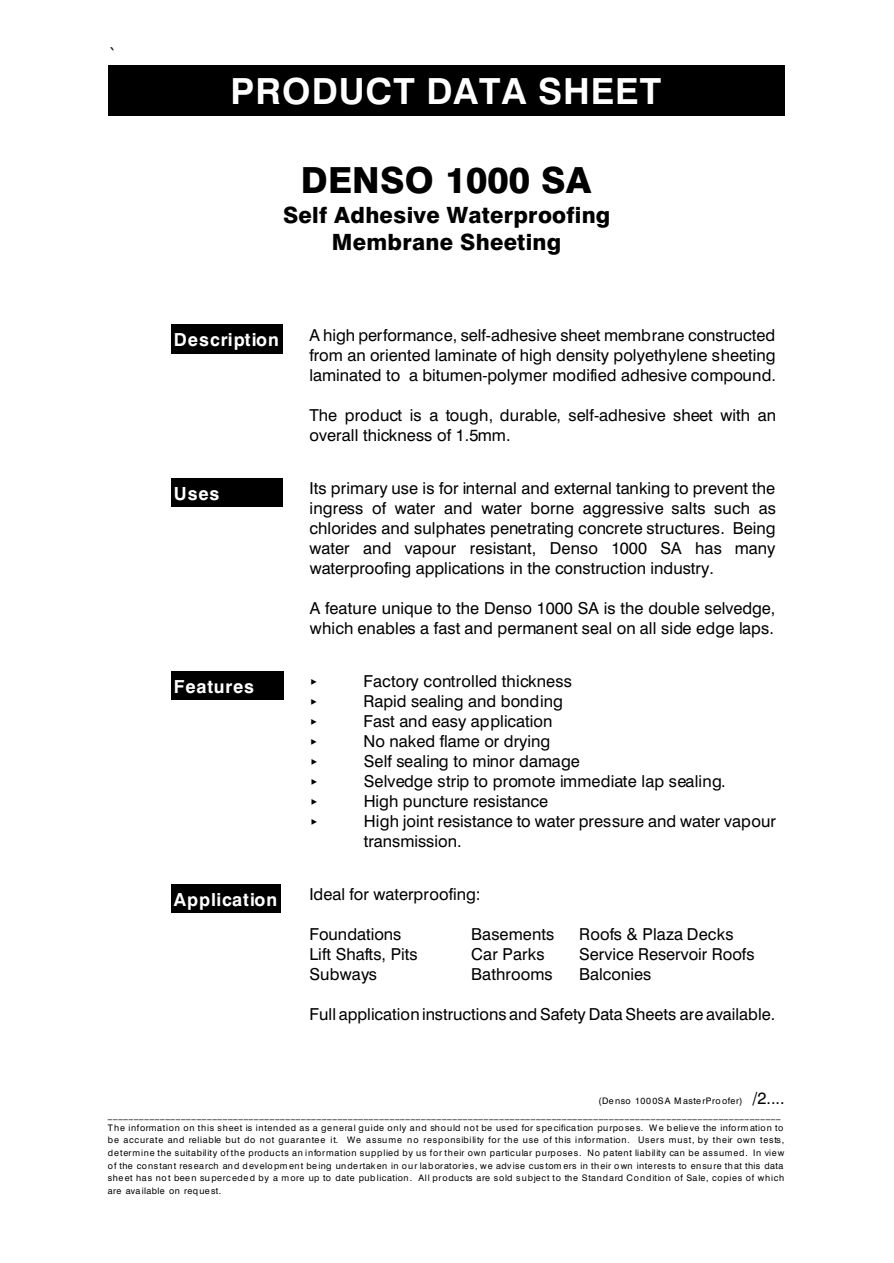
<style>
.page{position:relative;width:894px;height:1263px;background:#fff}
.page>*{position:absolute;margin:0;border:0;box-sizing:border-box;transform-origin:0 0}
.t1{font:700 36px "Swis 721 BT";letter-spacing:.03em;color:#fff}
.t2{font:36px "Swis 721 Hv BT";letter-spacing:.005em;color:#000}
.t3{font:22.35px/27px "Swis 721 Hv BT";letter-spacing:.01em;color:#000;text-align:center}
.t4{font:700 18px "Swis 721 BT";letter-spacing:.05em;color:#fff}
.t5{font:18px "Swis 721 BT";color:#000}
.t6{font:16.5px/20px "Swis 721 BT";color:#000}
.t7{font:9px/12.6px "Swis 721 BT";letter-spacing:.05em;color:#000}
.s1{font-size:16.5px}
</style>
<div class="page">
<div style="left:108px;top:65px;width:677px;height:50px;background:#000"></div>
<div style="left:171px;top:325px;width:111px;height:28px;background:#000"></div>
<div style="left:171px;top:478px;width:111px;height:29px;background:#000"></div>
<div style="left:171px;top:671px;width:113px;height:29px;background:#000"></div>
<div style="left:171px;top:884px;width:109px;height:29px;background:#000"></div>
<p class="t5" style="left:108px;top:47px;width:10px">`</p>
<h1 class="t1" style="left:231px;top:77px;width:432px">PRODUCT DATA SHEET</h1>
<h1 class="t2" style="left:301px;top:166px;width:292px">DENSO 1000 SA</h1>
<h2 class="t3" style="left:283px;top:204px;width:329px">Self Adhesive Waterproofing<br>Membrane Sheeting</h2>
<p class="t4" style="left:174px;top:333px;width:107px">Description</p>
<p class="t6" style="left:309px;top:327px;width:468px;text-align:justify">A high performance, self-adhesive sheet membrane constructed from an oriented laminate of high density polyethylene sheeting laminated to a bitumen-polymer modified adhesive compound.</p>
<p class="t6" style="left:309px;top:406px;width:468px">The product is a tough, durable, self-adhesive sheet with an overall thickness of 1.5mm.</p>
<p class="t4" style="left:174px;top:486px;width:47px">Uses</p>
<p class="t6" style="left:309px;top:480px;width:468px;text-align:justify">Its primary use is for internal and external tanking to prevent the ingress of water and water borne aggressive salts such as chlorides and sulphates penetrating concrete structures. Being water and vapour resistant, Denso 1000 SA has many waterproofing applications in the construction industry.</p>
<p class="t6" style="left:310px;top:599px;width:467px">A feature unique to the Denso 1000 SA is the double selvedge, which enables a fast and permanent seal on all side edge laps.</p>
<p class="t4" style="left:174px;top:679px;width:82px">Features</p>
<p class="t6" style="left:363px;top:673px;width:414px">Factory controlled thickness<br>Rapid sealing and bonding<br>Fast and easy application<br>No naked flame or drying<br>Self sealing to minor damage<br>Selvedge strip to promote immediate lap sealing.<br>High puncture resistance<br>High joint resistance to water pressure and water vapour transmission.</p>
<p class="t4" style="left:174px;top:892px;width:105px">Application</p>
<p class="t6" style="left:309px;top:886px;width:173px">Ideal for waterproofing:</p>
<p class="t6" style="left:309px;top:926px;width:94px">Foundations</p>
<p class="t6" style="left:471px;top:926px;width:85px">Basements</p>
<p class="t6" style="left:579px;top:926px;width:156px">Roofs &amp; Plaza Decks</p>
<p class="t6" style="left:309px;top:946px;width:110px">Lift Shafts, Pits</p>
<p class="t6" style="left:471px;top:946px;width:75px">Car Parks</p>
<p class="t6" style="left:579px;top:946px;width:177px">Service Reservoir Roofs</p>
<p class="t6" style="left:309px;top:966px;width:69px">Subways</p>
<p class="t6" style="left:471px;top:966px;width:83px">Bathrooms</p>
<p class="t6" style="left:579px;top:966px;width:73px">Balconies</p>
<p class="t6" style="left:309px;top:1006px;width:467px">Full application instructions and Safety Data Sheets are available.</p>
<p class="t7" style="left:108px;top:1095px;width:678px;line-height:14px;text-indent:491px">(Denso 100 0SA M asterProofer) <span class="s1">/2.... </span>_________________________________________________________________________________________________________________________________</p>
<p class="t7" style="left:108px;top:1122px;width:678px;text-align:justify">The information on this sheet is intended as a general guide only and should not be used for specification purposes. We believe the information to be accurate and reliable but do not guarantee it. We assume no responsibility for the use of this information. Users must, by their own tests, determine the suitability of the products an information supplied by us for their own particular purposes. No patent liability can be assumed. In view of the constant research and developm ent being undertaken in our laboratories, we adv ise cus tom ers in their o wn interests to ensure that this data sheet has not been superceded by a more up to date publication. All products are sold subject to the Standard Condition of Sale, copies of which are available on request.</p>
</div>
